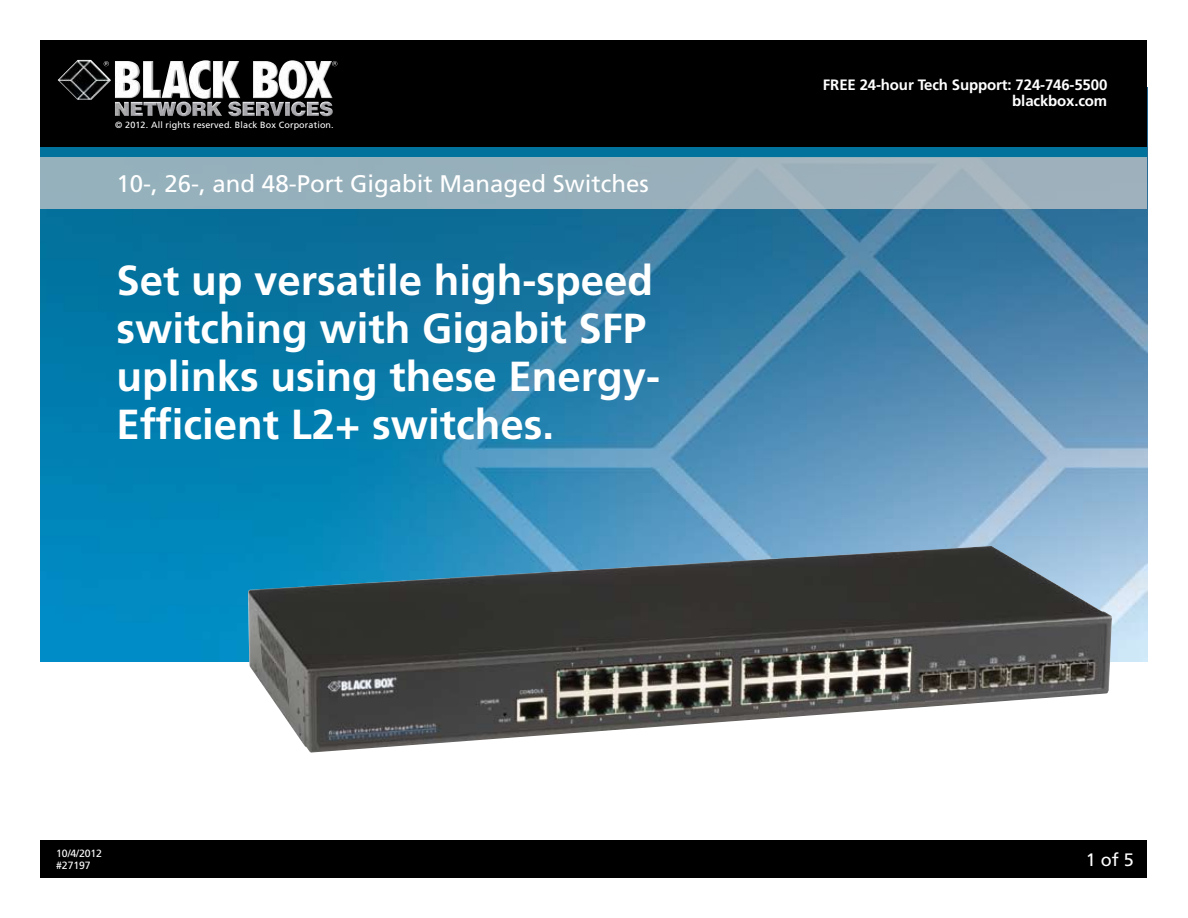
<style>
.page{position:relative;width:1188px;height:918px;background:#fff}
.page>*{position:absolute;margin:0;border:0;box-sizing:border-box;transform-origin:0 0}
.t1{font:700 42px/48px "Frutiger";color:#fff}
.t2{font:24px "Frutiger";color:#fff}
.t3{font:18px "Frutiger";color:#fff}
.t4{font:700 15px/16.5px "Frutiger";letter-spacing:-.01em;color:#fff;text-align:right}
.t5{font:10.5px/12px "Frutiger";letter-spacing:-.01em;color:#fff}
.t6{font:9px "Frutiger";letter-spacing:.015em;color:#fff}
</style>
<div class="page">
<img style="left:40px;top:209px;width:1108px;height:453px">
<div style="left:40px;top:40px;width:1108px;height:107px;background:#000"></div>
<div style="left:40px;top:147px;width:1108px;height:10px;background:#00729c"></div>
<div style="left:40px;top:157px;width:1108px;height:52px;background:linear-gradient(to right,#93b0bb,#a1b1bc)"></div>
<img style="left:58px;top:60px;width:275px;height:43px">
<div style="left:40px;top:840px;width:1108px;height:38px;background:#000"></div>
<img style="left:248px;top:546px;width:864px;height:207px">
<p class="t6" style="left:115px;top:120px;width:220px">© 2012. All rights reserved. Black Box Corporation.</p>
<p class="t2" style="left:117px;top:169px;width:534px">10-, 26-, and 48-Port Gigabit Managed Switches</p>
<p class="t1" style="left:117px;top:257px;width:545px">Set up versatile high-speed switching with Gigabit SFP uplinks using these Energy-<br>Efficient L2+ switches.</p>
<p class="t5" style="left:56px;top:847px;width:47px">10/4/2012 #27197</p>
<p class="t4" style="left:823px;top:76px;width:286px">FrEE 24-hour tech Support: 724-746-5500 blackbox.com</p>
<p class="t3" style="left:1086px;top:849px;width:50px">1 of 5</p>
</div>
